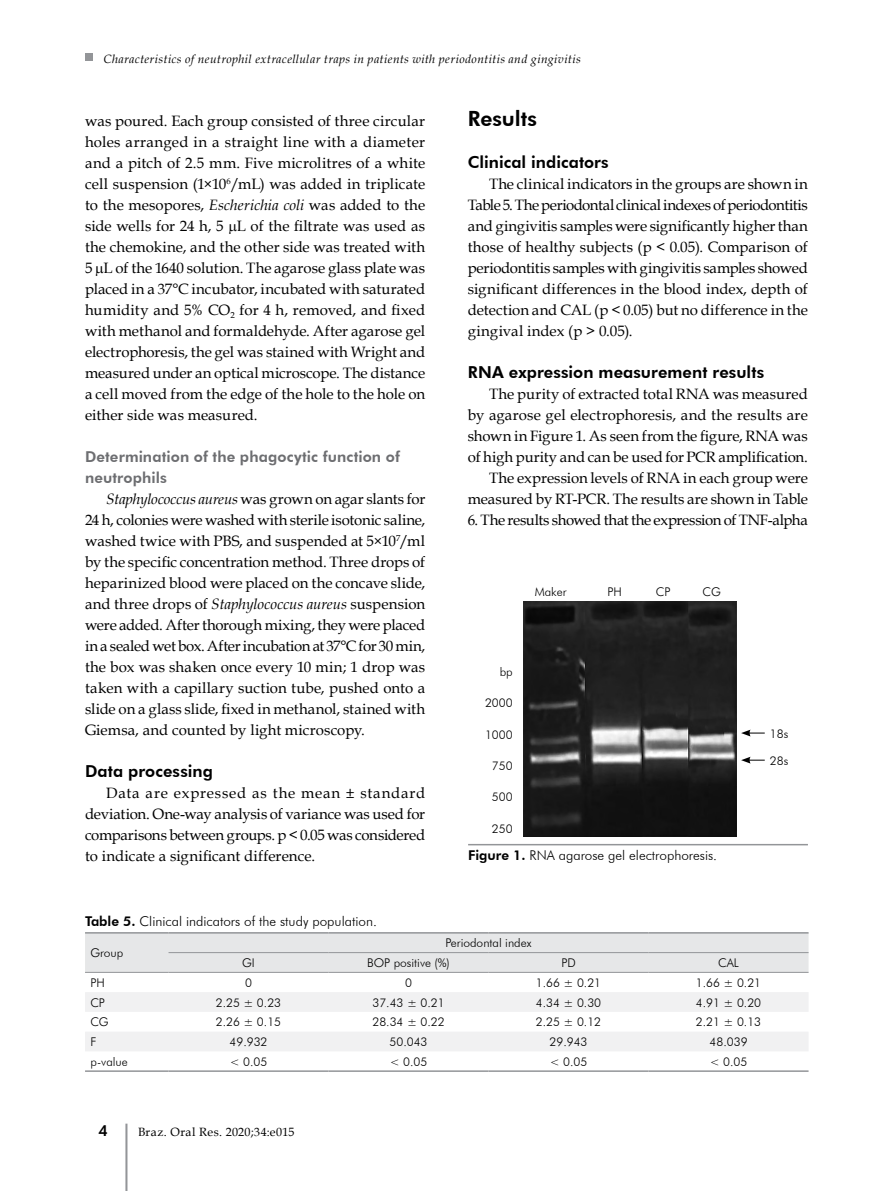
<style>
.page{position:relative;width:893px;height:1191px;background:#fff}
.page>*{position:absolute;margin:0;border:0;box-sizing:border-box;transform-origin:0 0}
.t1{font:800 21px "Futura BT";color:#000}
.t2{font:800 16.5px "Futura BT";letter-spacing:.005em;color:#000}
.t3{font:15px/21px "Book Antiqua";color:#000;text-align:justify}
.t4{font:800 15px/21px "Futura BT";letter-spacing:.005em;color:#6d6e71}
.t5{font:15px "Book Antiqua";letter-spacing:-.02em;color:#000}
.t6{font:800 15px "Futura BT";color:#000}
.t7{font:300 13.5px "Futura BT";color:#000}
.t8{font:300 12px "Futura BT";color:#000}
.t9{font:italic 12px "Book Antiqua";letter-spacing:.03em;color:#000}
.t10{font:12px "Book Antiqua";letter-spacing:.03em;color:#000}
.s1{font-style:italic}
.s2{font-weight:800}
</style>
<div class="page">
<div style="left:85px;top:53px;width:8px;height:8px;background:#939598"></div>
<svg style="left:85px;top:933px;width:723px;height:39px;background:#e4e5e6"></svg>
<svg style="left:85px;top:992px;width:723px;height:59px;fill:#f1f1f2"></svg>
<hr style="left:169px;top:952px;width:160px;height:1px;background:#939598">
<hr style="left:329px;top:952px;width:160px;height:1px;background:#939598">
<hr style="left:489px;top:952px;width:160px;height:1px;background:#939598">
<hr style="left:649px;top:952px;width:159px;height:1px;background:#939598">
<hr style="left:85px;top:932px;width:84px;height:1px;background:#939598">
<hr style="left:169px;top:932px;width:160px;height:1px;background:#939598">
<hr style="left:329px;top:932px;width:160px;height:1px;background:#939598">
<hr style="left:489px;top:932px;width:160px;height:1px;background:#939598">
<hr style="left:649px;top:932px;width:159px;height:1px;background:#939598">
<hr style="left:85px;top:972px;width:84px;height:1px;background:#939598">
<hr style="left:169px;top:972px;width:160px;height:1px;background:#939598">
<hr style="left:329px;top:972px;width:160px;height:1px;background:#939598">
<hr style="left:489px;top:972px;width:160px;height:1px;background:#939598">
<hr style="left:649px;top:972px;width:159px;height:1px;background:#939598">
<hr style="left:85px;top:1070px;width:84px;height:1px;background:#939598">
<hr style="left:169px;top:1070px;width:160px;height:1px;background:#939598">
<hr style="left:329px;top:1070px;width:160px;height:1px;background:#939598">
<hr style="left:489px;top:1070px;width:160px;height:1px;background:#939598">
<hr style="left:649px;top:1070px;width:159px;height:1px;background:#939598">
<hr style="left:468px;top:844px;width:340px;height:1px;background:#939598">
<img style="left:523px;top:602px;width:213px;height:235px">
<svg style="left:741px;top:729px;width:24px;height:7px"></svg>
<svg style="left:741px;top:756px;width:24px;height:7px"></svg>
<hr style="left:125px;top:1123px;width:2px;height:68px;background:#939598">
<p class="t9" style="left:103px;top:51px;width:479px">Characteristics of neutrophil extracellular traps in patients with periodontitis and gingivitis</p>
<p class="t3" style="left:85px;top:110px;width:342px">was poured. Each group consisted of three circular holes arranged in a straight line with a diameter and a pitch of 2.5 mm. Five microlitres of a white cell suspension (1×10<sup>6</sup>/mL) was added in triplicate to the mesopores, <span class="s1">Escherichia coli</span> was added to the side wells for 24 h, 5 L of the filtrate was used as the chemokine, and the other side was treated with 5 L of the 1640 solution. The agarose glass plate was placed in a 37°C incubator, incubated with saturated humidity and 5% CO<sub>2</sub> for 4 h, removed, and fixed with methanol and formaldehyde. After agarose gel electrophoresis, the gel was stained with Wright and measured under an optical microscope. The distance a cell moved from the edge of the hole to the hole on either side was measured.</p>
<p class="t4" style="left:85px;top:446px;width:316px">Determination of the phagocytic function of neutrophils</p>
<p class="t3" style="left:85px;top:488px;width:342px;text-indent:21px"><span class="s1">Staphylococcus aureus</span> was grown on agar slants for 24 h, colonies were washed with sterile isotonic saline, washed twice with PBS, and suspended at 5×10<sup>7</sup>/ml by the specific concentration method. Three drops of heparinized blood were placed on the concave slide, and three drops of <span class="s1">Staphylococcus aureus</span> suspension were added. After thorough mixing, they were placed in a sealed wet box. After incubation at 37°C for 30 min, the box was shaken once every 10 min; 1 drop was taken with a capillary suction tube, pushed onto a slide on a glass slide, fixed in methanol, stained with Giemsa, and counted by light microscopy.</p>
<p class="t2" style="left:85px;top:761px;width:129px">Data processing</p>
<p class="t3" style="left:85px;top:782px;width:342px;text-indent:21px">Data are expressed as the mean ± standard deviation. One-way analysis of variance was used for comparisons between groups. p &lt; 0.05 was considered to indicate a significant difference.</p>
<h1 class="t1" style="left:468px;top:106px;width:71px">Results</h1>
<p class="t2" style="left:468px;top:152px;width:142px">Clinical indicators</p>
<p class="t3" style="left:468px;top:173px;width:342px;text-indent:21px">The clinical indicators in the groups are shown in Table 5. The periodontal clinical indexes of periodontitis and gingivitis samples were significantly higher than those of healthy subjects (p &lt; 0.05). Comparison of periodontitis samples with gingivitis samples showed significant differences in the blood index, depth of detection and CAL (p &lt; 0.05) but no difference in the gingival index (p &gt; 0.05).</p>
<p class="t2" style="left:468px;top:362px;width:298px">RNA expression measurement results</p>
<p class="t3" style="left:468px;top:383px;width:342px;text-align:right">The purity of extracted total RNA was measured<br>by agarose gel electrophoresis, and the results are shown in Figure 1. As seen from the figure, RNA was of high purity and can be used for PCR amplification.<br>The expression levels of RNA in each group were measured by RT-PCR. The results are shown in Table</p>
<p class="t5" style="left:468px;top:509px;width:342px">6. The results showed that the expression of TNF-alpha</p>
<p class="t8" style="left:535px;top:584px;width:33px">Maker</p>
<p class="t8" style="left:607px;top:584px;width:16px">PH</p>
<p class="t8" style="left:656px;top:584px;width:16px">CP</p>
<p class="t8" style="left:703px;top:584px;width:20px">CG</p>
<p class="t8" style="left:500px;top:664px;width:14px">bp</p>
<p class="t8" style="left:485px;top:695px;width:29px">2000</p>
<p class="t8" style="left:485px;top:727px;width:29px">1000</p>
<p class="t8" style="left:492px;top:758px;width:22px">750</p>
<p class="t8" style="left:492px;top:790px;width:22px">500</p>
<p class="t8" style="left:492px;top:821px;width:22px">250</p>
<p class="t7" style="left:468px;top:847px;width:251px"><span class="s2">Figure 1.</span> RNA agarose gel electrophoresis.</p>
<p class="t8" style="left:770px;top:726px;width:20px">18s</p>
<p class="t8" style="left:770px;top:753px;width:20px">28s</p>
<p class="t7" style="left:85px;top:913px;width:293px"><span class="s2">Table 5.</span> Clinical indicators of the study population.</p>
<p class="t8" style="left:90px;top:945px;width:35px">Group</p>
<p class="t8" style="left:446px;top:935px;width:87px">Periodontal index</p>
<p class="t8" style="left:242px;top:955px;width:14px">GI</p>
<p class="t8" style="left:367px;top:955px;width:84px">BOP positive (%)</p>
<p class="t8" style="left:561px;top:955px;width:16px">PD</p>
<p class="t8" style="left:718px;top:955px;width:22px">CAL</p>
<p class="t8" style="left:90px;top:975px;width:16px">PH</p>
<p class="t8" style="left:245px;top:975px;width:8px">0</p>
<p class="t8" style="left:405px;top:975px;width:8px">0</p>
<p class="t8" style="left:536px;top:975px;width:67px">1.66 ± 0.21</p>
<p class="t8" style="left:696px;top:975px;width:67px">1.66 ± 0.21</p>
<p class="t8" style="left:90px;top:995px;width:16px">CP</p>
<p class="t8" style="left:216px;top:995px;width:67px">2.25 ± 0.23</p>
<p class="t8" style="left:372px;top:995px;width:74px">37.43 ± 0.21</p>
<p class="t8" style="left:536px;top:995px;width:67px">4.34 ± 0.30</p>
<p class="t8" style="left:696px;top:995px;width:67px">4.91 ± 0.20</p>
<p class="t8" style="left:90px;top:1014px;width:20px">CG</p>
<p class="t8" style="left:216px;top:1014px;width:67px">2.26 ± 0.15</p>
<p class="t8" style="left:372px;top:1014px;width:74px">28.34 ± 0.22</p>
<p class="t8" style="left:536px;top:1014px;width:67px">2.25 ± 0.12</p>
<p class="t8" style="left:696px;top:1014px;width:67px">2.21 ± 0.13</p>
<p class="t8" style="left:90px;top:1034px;width:8px">F</p>
<p class="t8" style="left:230px;top:1034px;width:40px">49.932</p>
<p class="t8" style="left:390px;top:1034px;width:40px">50.043</p>
<p class="t8" style="left:549px;top:1034px;width:40px">29.943</p>
<p class="t8" style="left:709px;top:1034px;width:40px">48.039</p>
<p class="t8" style="left:90px;top:1054px;width:39px">p-value</p>
<p class="t8" style="left:230px;top:1054px;width:39px">&lt; 0.05</p>
<p class="t8" style="left:390px;top:1054px;width:39px">&lt; 0.05</p>
<p class="t8" style="left:550px;top:1054px;width:39px">&lt; 0.05</p>
<p class="t8" style="left:710px;top:1054px;width:39px">&lt; 0.05</p>
<p class="t6" style="left:98px;top:1121px;width:11px">4</p>
<p class="t10" style="left:138px;top:1123px;width:158px">Braz. Oral Res. 2020;34:e015</p>
</div>
